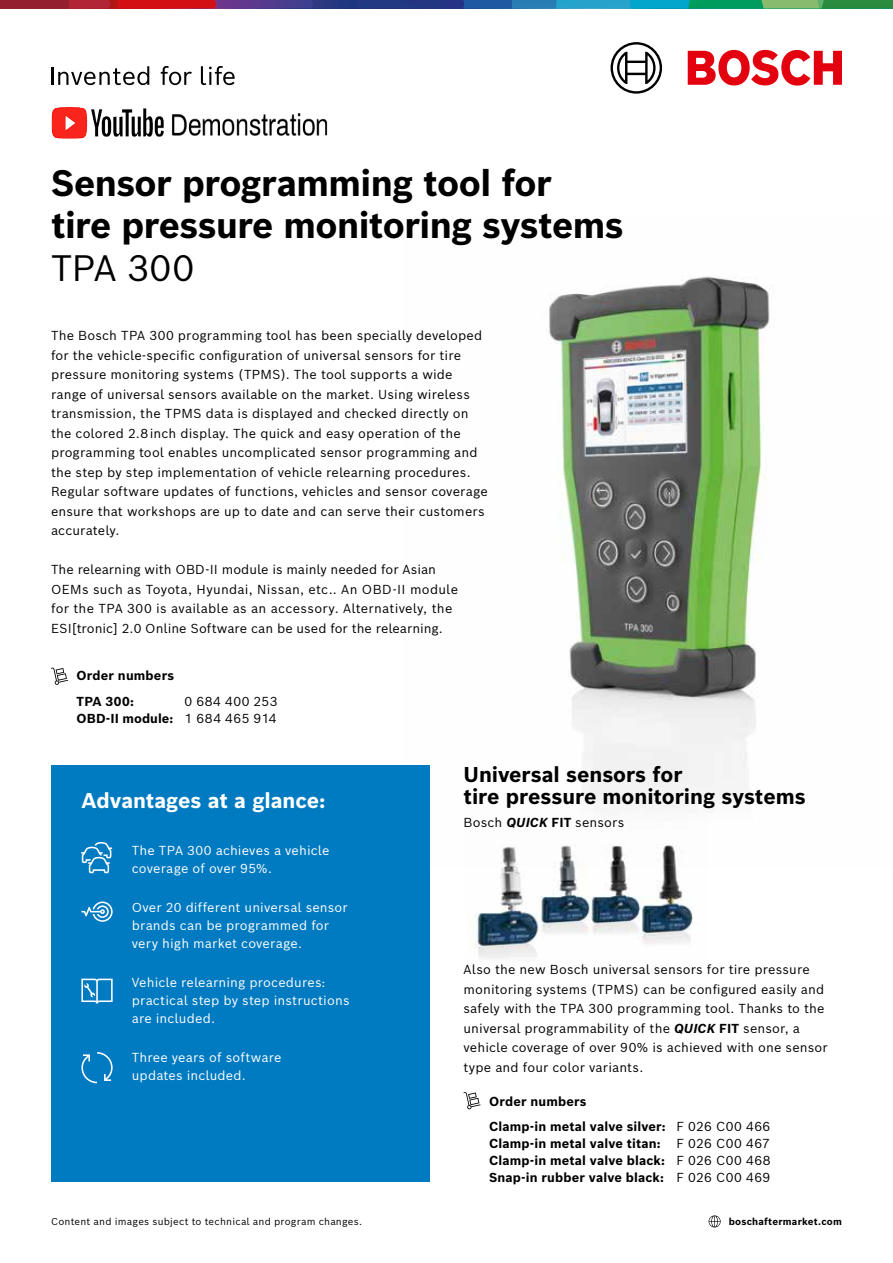
<style>
.page{position:relative;width:893px;height:1263px;background:#fff}
.page>*{position:absolute;margin:0;border:0;box-sizing:border-box;transform-origin:0 0}
.t1{font:700 36px/42.5px "Bosch Sans";letter-spacing:-.015em;color:#000}
.t2{font:36px "Bosch Sans";color:#000}
.t3{font:700 21px/22.5px "Bosch Sans";color:#000}
.t4{font:700 21px "Bosch Sans";color:#fff}
.t5{font:12.75px/19.5px "Bosch Sans";letter-spacing:.01em;color:#000}
.t6{font:12.75px/18px "Bosch Sans";letter-spacing:.01em;color:#fff}
.t7{font:700 12.75px/25.5px "Bosch Sans";letter-spacing:.015em;color:#000}
.t8{font:12.75px/17px "Bosch Sans";letter-spacing:.04em;color:#000;text-align:right}
.t9{font:9.75px "Bosch Sans";letter-spacing:.02em;color:#000}
.t10{font:700 9.75px "Bosch Sans";letter-spacing:.025em;color:#000}
.s1{font-weight:700}
.s2{font-weight:700;font-style:italic}
.s3{font-weight:400}
</style>
<div class="page">
<img style="left:429px;top:276px;width:341px;height:591px">
<div style="left:51px;top:765px;width:378px;height:417px;background:#007ac0"></div>
<svg style="left:709px;top:1215px;width:12px;height:12px"></svg>
<svg style="left:81px;top:842px;width:31px;height:31px"></svg>
<svg style="left:81px;top:901px;width:32px;height:21px"></svg>
<svg style="left:81px;top:979px;width:32px;height:24px"></svg>
<svg style="left:81px;top:1052px;width:32px;height:31px"></svg>
<img style="left:467px;top:792px;width:240px;height:167px">
<svg style="left:51px;top:668px;width:17px;height:17px"></svg>
<svg style="left:463px;top:1092px;width:17px;height:17px"></svg>
<div style="left:0;top:0;width:69px;height:9px;background:#94202f"></div>
<svg style="left:69px;top:0;width:824px;height:9px;background:#486277"></svg>
<svg style="left:688px;top:50px;width:154px;height:36px"></svg>
<svg style="left:610px;top:42px;width:52px;height:52px"></svg>
<svg style="left:52px;top:66px;width:97px;height:19px"></svg>
<svg style="left:161px;top:66px;width:31px;height:19px"></svg>
<svg style="left:201px;top:66px;width:34px;height:19px"></svg>
<img style="left:51px;top:107px;width:277px;height:32px">
<h1 class="t1" style="left:51px;top:162px;width:574px">Sensor programming tool for<br>tire pressure monitoring systems</h1>
<h1 class="t2" style="left:51px;top:243px;width:145px">TPA 300</h1>
<p class="t5" style="left:51px;top:325px;width:438px">The Bosch TPA 300 programming tool has been specially developed for the vehicle-specific configuration of universal sensors for tire pressure monitoring systems (TPMS). The tool supports a wide range of universal sensors available on the market. Using wireless transmission, the TPMS data is displayed and checked directly on the colored 2.8 inch display. The quick and easy operation of the programming tool enables uncomplicated sensor programming and the step by step implementation of vehicle relearning procedures.<br>Regular software updates of functions, vehicles and sensor coverage ensure that workshops are up to date and can serve their customers accurately.</p>
<p class="t5" style="left:51px;top:559px;width:408px">The relearning with OBD-II module is mainly needed for Asian OEMs such as Toyota, Hyundai, Nissan, etc.. An OBD-II module for the TPA 300 is available as an accessory. Alternatively, the ESI[tronic] 2.0 Online Software can be used for the relearning.</p>
<p class="t7" style="left:77px;top:663px;width:99px">Order numbers<br>TPA 300:</p>
<p class="t8" style="left:77px;top:692px;width:203px">0 684 400 253<br><span class="s1">OBD-II module:</span> 1 684 465 914</p>
<h2 class="t4" style="left:81px;top:787px;width:246px">Advantages at a glance:</h2>
<p class="t6" style="left:132px;top:840px;width:199px">The TPA 300 achieves a vehicle coverage of over 95%.</p>
<p class="t6" style="left:132px;top:898px;width:218px">Over 20 different universal sensor brands can be programmed for very high market coverage.</p>
<p class="t6" style="left:132px;top:973px;width:219px">Vehicle relearning procedures: practical step by step instructions are included.</p>
<p class="t6" style="left:132px;top:1048px;width:151px">Three years of software updates included.</p>
<h2 class="t3" style="left:463px;top:763px;width:344px">Universal sensors for<br>tire pressure monitoring systems</h2>
<p class="t5" style="left:463px;top:812px;width:162px">Bosch <span class="s2">QUICK</span> <span class="s1">FIT</span> sensors</p>
<p class="t5" style="left:463px;top:959px;width:366px">Also the new Bosch universal sensors for tire pressure monitoring systems (TPMS) can be configured easily and safely with the TPA 300 programming tool. Thanks to the universal programmability of the <span class="s2">QUICK</span> <span class="s1">FIT</span> sensor, a vehicle coverage of over 90% is achieved with one sensor type and four color variants.</p>
<p class="t7" style="left:489px;top:1088px;width:283px">Order numbers<br>Clamp-in metal valve silver: <span class="s3">F 026 C00 466</span></p>
<p class="t7" style="left:489px;top:1135px;width:283px;line-height:17px;text-align:justify">Clamp-in metal valve titan: <span class="s3">F 026 C00 467<br></span>Clamp-in metal valve black: <span class="s3">F 026 C00 468<br></span>Snap-in rubber valve black: <span class="s3">F 026 C00 469</span></p>
<p class="t9" style="left:51px;top:1214px;width:313px">Content and images subject to technical and program changes.</p>
<p class="t10" style="left:729px;top:1215px;width:115px">boschaftermarket.com</p>
</div>
